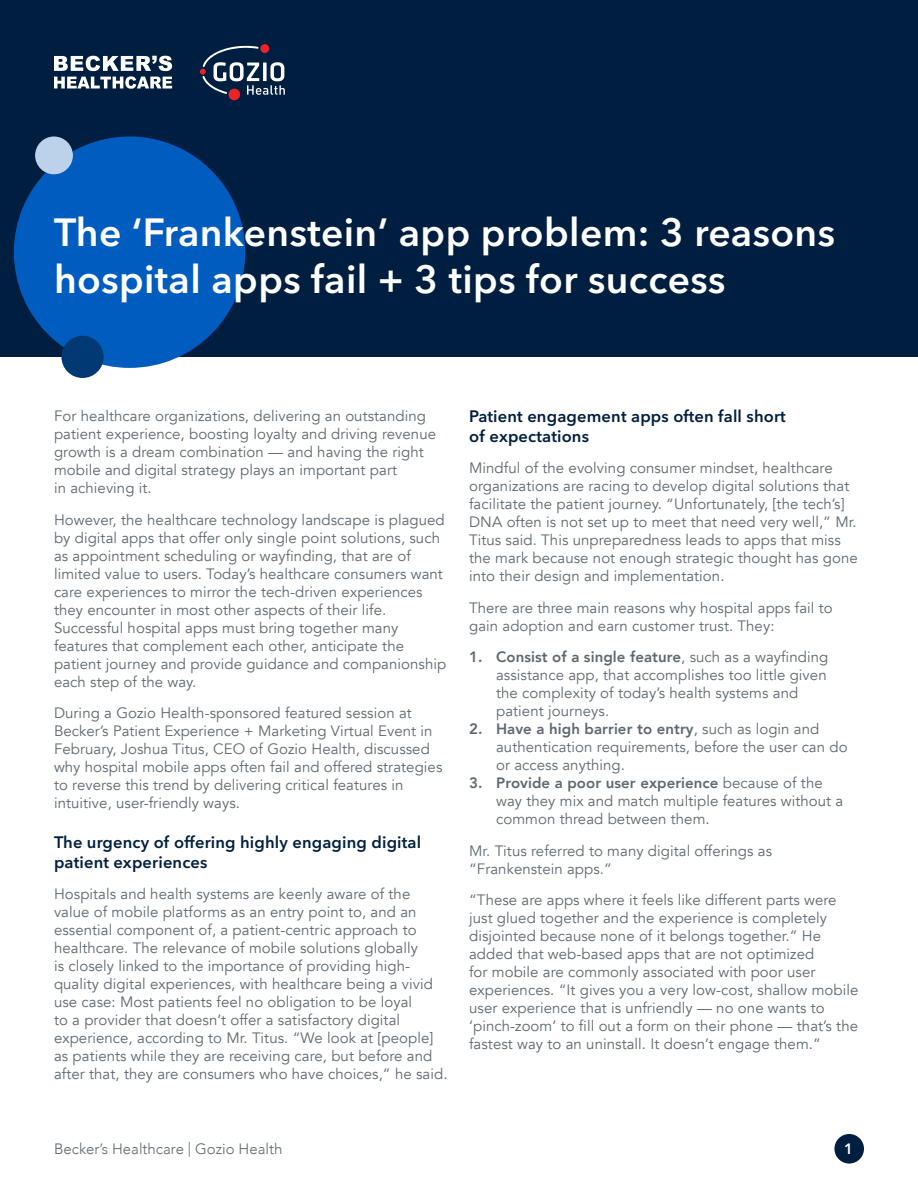
<style>
.page{position:relative;width:918px;height:1188px;background:#fff}
.page>*{position:absolute;margin:0;border:0;box-sizing:border-box;transform-origin:0 0}
.t1{font:600 39px/46.8px "Avenir Next LT Pro";letter-spacing:.01em;color:#fff}
.t2{font:600 16.5px/19.8px "Avenir Next LT Pro";letter-spacing:.01em;color:#001f40}
.t3{font:15px/18px "Avenir";letter-spacing:.005em;color:#5f6870}
.t4{font:300 15px "Avenir";color:#5f6870}
.t5{font:800 15px "Avenir";color:#fff}
.s1{font-weight:800}
</style>
<div class="page">
<div style="left:834px;top:1134px;width:30px;height:30px;background:#001f40;border-radius:50%"></div>
<div style="left:0;top:0;width:918px;height:352px;background:#001f40"></div>
<div style="left:14px;top:136px;width:231px;height:232px;background:#005cbf;border-radius:50%"></div>
<div style="left:35px;top:137px;width:38px;height:37px;background:#bcd2eb;border-radius:50%"></div>
<div style="left:61px;top:336px;width:43px;height:42px;background:#003974;border-radius:50%"></div>
<svg style="left:54px;top:56px;width:118px;height:33px"></svg>
<div style="left:228px;top:89px;width:12px;height:11px;background:#ec2328;border-radius:50%"></div>
<svg style="left:260px;top:44px;width:9px;height:9px"></svg>
<svg style="left:200px;top:46px;width:85px;height:49px"></svg>
<h1 class="t1" style="left:54px;top:209px;width:783px">The ‘Frankenstein’ app problem: 3 reasons hospital apps fail + 3 tips for success</h1>
<p class="t3" style="left:54px;top:407px;width:384px">For healthcare organizations, delivering an outstanding patient experience, boosting loyalty and driving revenue growth is a dream combination — and having the right mobile and digital strategy plays an important part<br>in achieving it.</p>
<p class="t3" style="left:54px;top:511px;width:394px">However, the healthcare technology landscape is plagued by digital apps that offer only single point solutions, such as appointment scheduling or wayfinding, that are of limited value to users. Today’s healthcare consumers want care experiences to mirror the tech-driven experiences they encounter in most other aspects of their life.<br>Successful hospital apps must bring together many features that complement each other, anticipate the patient journey and provide guidance and companionship each step of the way.</p>
<p class="t3" style="left:54px;top:704px;width:390px">During a Gozio Health-sponsored featured session at Becker’s Patient Experience + Marketing Virtual Event in February, Joshua Titus, CEO of Gozio Health, discussed why hospital mobile apps often fail and offered strategies to reverse this trend by delivering critical features in intuitive, user-friendly ways.</p>
<p class="t2" style="left:54px;top:832px;width:369px">The urgency of offering highly engaging digital patient experiences</p>
<p class="t3" style="left:54px;top:885px;width:395px">Hospitals and health systems are keenly aware of the value of mobile platforms as an entry point to, and an essential component of, a patient-centric approach to healthcare. The relevance of mobile solutions globally<br>is closely linked to the importance of providing high&shy;quality digital experiences, with healthcare being a vivid use case: Most patients feel no obligation to be loyal<br>to a provider that doesn’t offer a satisfactory digital experience, according to Mr. Titus. “We look at [people] as patients while they are receiving care, but before and after that, they are consumers who have choices,” he said.</p>
<p class="t2" style="left:469px;top:406px;width:318px">Patient engagement apps often fall short of expectations</p>
<p class="t3" style="left:469px;top:459px;width:390px">Mindful of the evolving consumer mindset, healthcare organizations are racing to develop digital solutions that facilitate the patient journey. “Unfortunately, [the tech’s] DNA often is not set up to meet that need very well,” Mr.<br>Titus said. This unpreparedness leads to apps that miss the mark because not enough strategic thought has gone into their design and implementation.</p>
<p class="t3" style="left:469px;top:599px;width:365px">There are three main reasons why hospital apps fail to gain adoption and earn customer trust. They:</p>
<p class="t3" style="left:496px;top:648px;width:334px;text-indent:-27px"><span class="s1">1. Consist of a single feature</span>, such as a wayfinding assistance app, that accomplishes too little given the complexity of today’s health systems and patient journeys.</p>
<p class="t3" style="left:496px;top:720px;width:353px;text-indent:-27px"><span class="s1">2. Have a high barrier to entry</span>, such as login and authentication requirements, before the user can do or access anything.</p>
<p class="t3" style="left:496px;top:774px;width:349px;text-indent:-27px"><span class="s1">3. Provide a poor user experience</span> because of the way they mix and match multiple features without a common thread between them.</p>
<p class="t3" style="left:469px;top:842px;width:304px">Mr. Titus referred to many digital offerings as “Frankenstein apps.”</p>
<p class="t3" style="left:469px;top:891px;width:391px">“These are apps where it feels like different parts were just glued together and the experience is completely disjointed because none of it belongs together.” He added that web-based apps that are not optimized<br>for mobile are commonly associated with poor user experiences. “It gives you a very low-cost, shallow mobile user experience that is unfriendly — no one wants to ‘pinch-zoom’ to fill out a form on their phone — that’s the fastest way to an uninstall. It doesn’t engage them.”</p>
<p class="t4" style="left:54px;top:1140px;width:230px">Becker’s Healthcare | Gozio Health</p>
<p class="t5" style="left:844px;top:1137px;width:10px">1</p>
</div>
